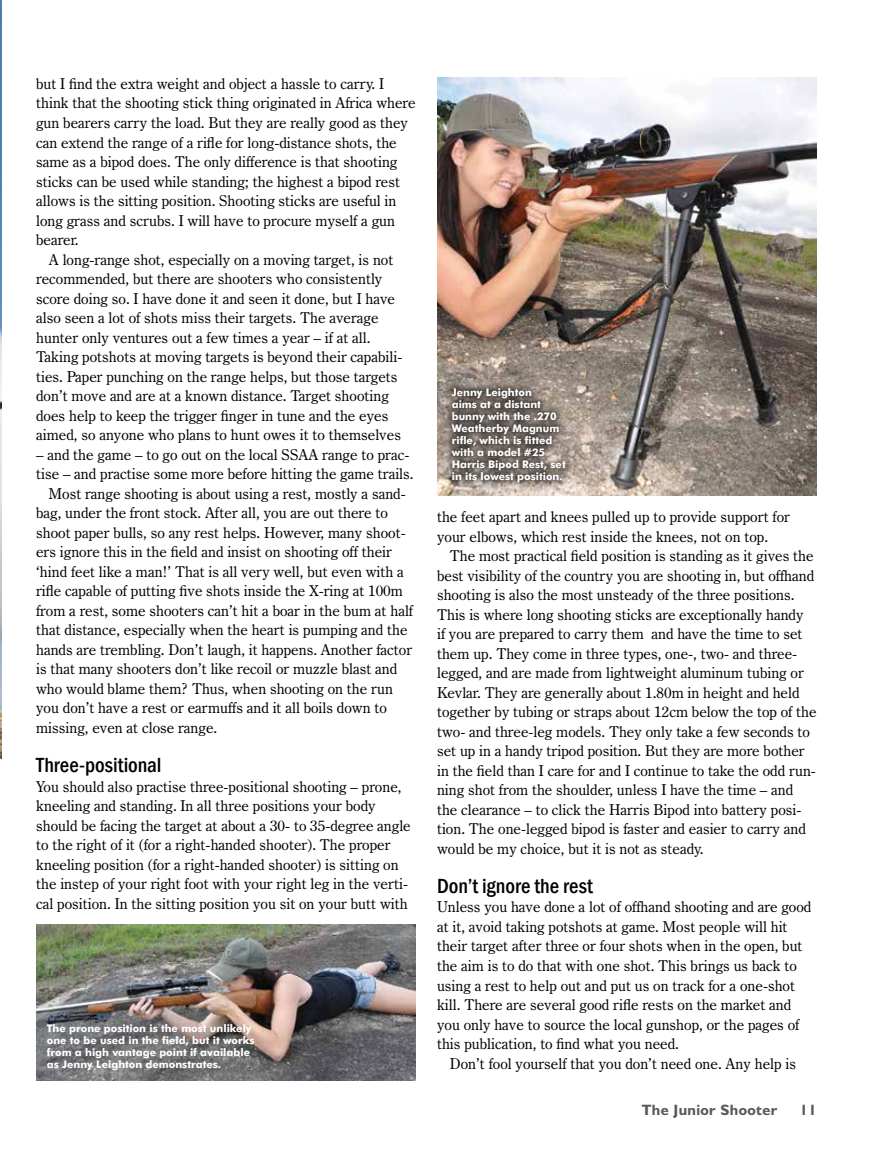
<style>
.page{position:relative;width:872px;height:1149px;background:#fff}
.page>*{position:absolute;margin:0;border:0;box-sizing:border-box;transform-origin:0 0}
.t1{font:500 condensed 21px "Franklin Gothic";color:#000}
.t2{font:15px/19.5px "Century Oldstyle BT";color:#000}
.t3{font:700 15px "Humanist 521 BT";letter-spacing:.025em;color:#58595b}
.t4{font:700 10.5px/12px "Futura BT";color:#fff}
</style>
<div class="page">
<img style="left:0;top:0;width:1px;height:758px">
<img style="left:437px;top:77px;width:379px;height:418px">
<div style="left:443px;top:380px;width:130px;height:110px;background:#000;opacity:.75"></div>
<img style="left:36px;top:924px;width:380px;height:156px">
<p class="t2" style="left:36px;top:74px;width:381px">but I find the extra weight and object a hassle to carry. I think that the shooting stick thing originated in Africa where gun bearers carry the load. But they are really good as they can extend the range of a rifle for long-distance shots, the same as a bipod does. The only difference is that shooting sticks can be used while standing; the highest a bipod rest allows is the sitting position. Shooting sticks are useful in long grass and scrubs. I will have to procure myself a gun bearer.</p>
<p class="t2" style="left:36px;top:249px;width:368px;text-indent:13px">A long-range shot, especially on a moving target, is not recommended, but there are shooters who consistently score doing so. I have done it and seen it done, but I have also seen a lot of shots miss their targets. The average hunter only ventures out a few times a year – if at all.<br>Taking potshots at moving targets is beyond their capabili&shy;ties. Paper punching on the range helps, but those targets don’t move and are at a known distance. Target shooting does help to keep the trigger finger in tune and the eyes aimed, so anyone who plans to hunt owes it to themselves</p>
<p class="t2" style="left:36px;top:444px;width:375px">– and the game – to go out on the local SSAA range to prac-</p>
<p class="t2" style="left:36px;top:464px;width:379px">tise – and practise some more before hitting the game trails.</p>
<p class="t2" style="left:49px;top:483px;width:358px">Most range shooting is about using a rest, mostly a sand-</p>
<p class="t2" style="left:36px;top:503px;width:353px">bag, under the front stock. After all, you are out there to</p>
<p class="t2" style="left:36px;top:522px;width:371px">shoot paper bulls, so any rest helps. However, many shoot-</p>
<p class="t2" style="left:36px;top:542px;width:357px">ers ignore this in the field and insist on shooting off their</p>
<p class="t2" style="left:36px;top:561px;width:369px">‘hind feet like a man!’ That is all very well, but even with a</p>
<p class="t2" style="left:36px;top:581px;width:368px">rifle capable of putting five shots inside the X-ring at 100m</p>
<p class="t2" style="left:36px;top:600px;width:378px">from a rest, some shooters can’t hit a boar in the bum at half</p>
<p class="t2" style="left:36px;top:620px;width:373px">that distance, especially when the heart is pumping and the</p>
<p class="t2" style="left:36px;top:639px;width:377px">hands are trembling. Don’t laugh, it happens. Another factor</p>
<p class="t2" style="left:36px;top:659px;width:362px">is that many shooters don’t like recoil or muzzle blast and</p>
<p class="t2" style="left:36px;top:678px;width:358px">who would blame them? Thus, when shooting on the run</p>
<p class="t2" style="left:36px;top:698px;width:352px">you don’t have a rest or earmuffs and it all boils down to</p>
<p class="t2" style="left:36px;top:717px;width:183px">missing, even at close range.</p>
<h1 class="t1" style="left:36px;top:751px;width:127px">Three-positional</h1>
<p class="t2" style="left:36px;top:776px;width:376px">You should also practise three-positional shooting – prone, kneeling and standing. In all three positions your body should be facing the target at about a 30- to 35-degree angle to the right of it (for a right-handed shooter). The proper kneeling position (for a right-handed shooter) is sitting on the instep of your right foot with your right leg in the verti&shy;cal position. In the sitting position you sit on your butt with</p>
<p class="t4" style="left:47px;top:1022px;width:209px">The prone position is the most unlikely one to be used in the field, but it works from a high vantage point if available as Jenny Leighton demonstrates.</p>
<p class="t4" style="left:452px;top:386px;width:115px">Jenny Leighton<br>aims at a distant bunny with the .270<br>Weatherby Magnum rifle, which is fitted with a model #25<br>Harris Bipod Rest, set in its lowest position.</p>
<p class="t2" style="left:437px;top:507px;width:354px">the feet apart and knees pulled up to provide support for your elbows, which rest inside the knees, not on top.</p>
<p class="t2" style="left:437px;top:546px;width:381px;text-indent:13px">The most practical field position is standing as it gives the best visibility of the country you are shooting in, but offhand shooting is also the most unsteady of the three positions.<br>This is where long shooting sticks are exceptionally handy<br>if you are prepared to carry them and have the time to set them up. They come in three types, one-, two- and three&shy;legged, and are made from lightweight aluminum tubing or Kevlar. They are generally about 1.80m in height and held together by tubing or straps about 12cm below the top of the two- and three-leg models. They only take a few seconds to set up in a handy tripod position. But they are more bother in the field than I care for and I continue to take the odd run&shy;ning shot from the shoulder, unless I have the time – and the clearance – to click the Harris Bipod into battery posi&shy;tion. The one-legged bipod is faster and easier to carry and would be my choice, but it is not as steady.</p>
<h1 class="t1" style="left:437px;top:871px;width:157px">Don’t ignore the rest</h1>
<p class="t2" style="left:437px;top:897px;width:376px">Unless you have done a lot of offhand shooting and are good at it, avoid taking potshots at game. Most people will hit their target after three or four shots when in the open, but the aim is to do that with one shot. This brings us back to using a rest to help out and put us on track for a one-shot kill. There are several good rifle rests on the market and you only have to source the local gunshop, or the pages of this publication, to find what you need.</p>
<p class="t2" style="left:450px;top:1053px;width:348px">Don’t fool yourself that you don’t need one. Any help is</p>
<p class="t3" style="left:641px;top:1100px;width:137px">The Junior Shooter</p>
<p class="t3" style="left:800px;top:1100px;width:18px">11</p>
</div>
